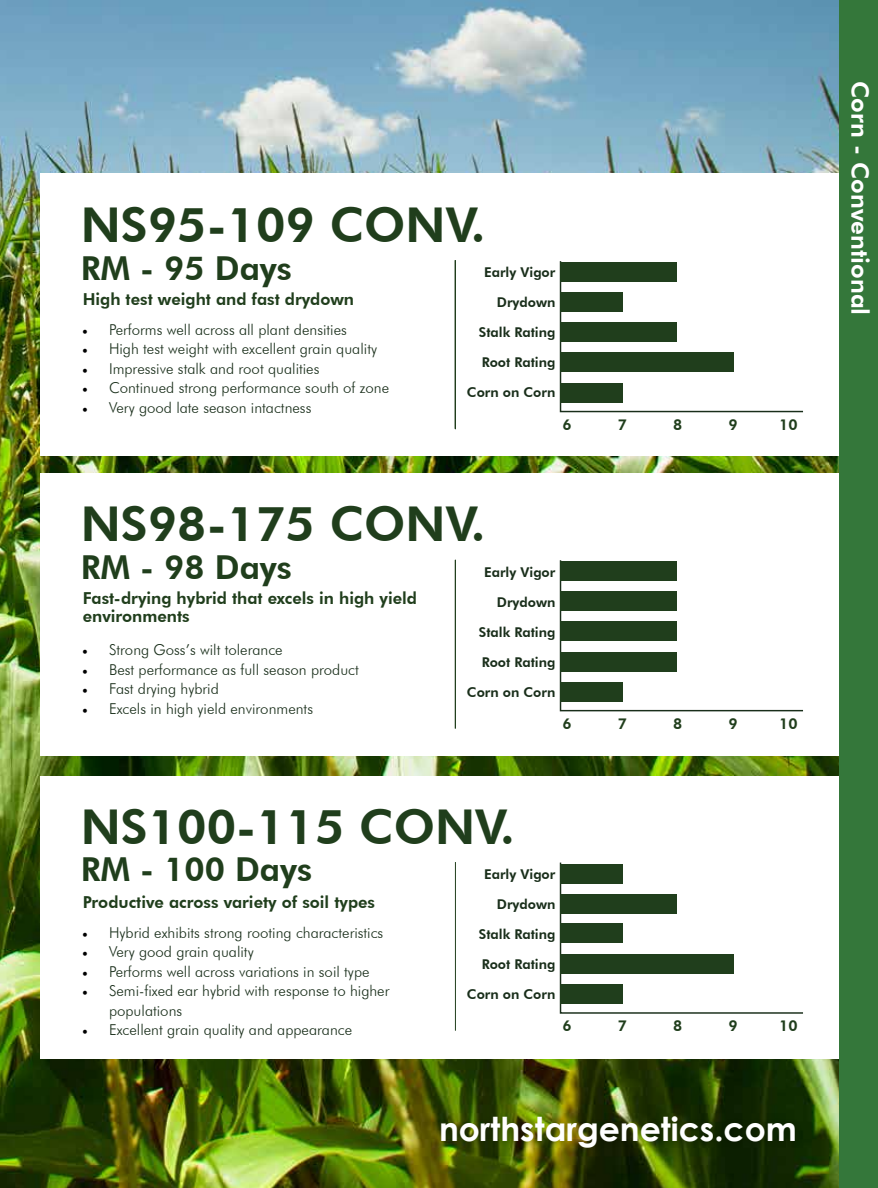
<style>
.page{position:relative;width:878px;height:1188px;background:#fff}
.page>*{position:absolute;margin:0;border:0;box-sizing:border-box;transform-origin:0 0}
.t1{font:800 48px "Futura BT";color:#203e1c}
.t2{font:800 33px "Futura BT";color:#203e1c}
.t3{font:700 33px "Century Gothic";color:#fff}
.t4{font:800 24px "Futura BT";color:#fff}
.t5{font:800 16.5px/18px "Futura BT";color:#203e1c}
.t6{font:300 15px/19.5px "Futura BT";color:#192e1a}
.t7{font:800 15px "Futura BT";color:#203e1c}
.t8{font:800 13.5px "Futura BT";color:#192e1a}
.s1{font-family:"Minion Pro";font-weight:400;color:#000}
</style>
<div class="page">
<img style="left:0;top:0;width:839px;height:1188px">
<div style="left:40px;top:174px;width:827px;height:282px;background:#fff"></div>
<div style="left:40px;top:473px;width:827px;height:283px;background:#fff"></div>
<hr style="left:455px;top:560px;width:1px;height:169px;background:#203e1c">
<div style="left:40px;top:776px;width:827px;height:283px;background:#fff"></div>
<div style="left:839px;top:0;width:39px;height:1188px;background:#34773a"></div>
<hr style="left:455px;top:260px;width:1px;height:169px;background:#203e1c">
<svg style="left:559px;top:261px;width:244px;height:152px"></svg>
<div style="left:560px;top:263px;width:117px;height:19px;background:#203e1c"></div>
<div style="left:560px;top:292px;width:63px;height:20px;background:#203e1c"></div>
<div style="left:560px;top:322px;width:117px;height:19px;background:#203e1c"></div>
<div style="left:560px;top:353px;width:173px;height:19px;background:#203e1c"></div>
<div style="left:560px;top:383px;width:63px;height:19px;background:#203e1c"></div>
<svg style="left:559px;top:560px;width:244px;height:152px"></svg>
<div style="left:560px;top:562px;width:117px;height:19px;background:#203e1c"></div>
<div style="left:560px;top:591px;width:117px;height:20px;background:#203e1c"></div>
<div style="left:560px;top:621px;width:117px;height:20px;background:#203e1c"></div>
<div style="left:560px;top:652px;width:117px;height:19px;background:#203e1c"></div>
<div style="left:560px;top:682px;width:63px;height:19px;background:#203e1c"></div>
<svg style="left:559px;top:862px;width:244px;height:152px"></svg>
<div style="left:560px;top:864px;width:63px;height:19px;background:#203e1c"></div>
<div style="left:560px;top:894px;width:117px;height:19px;background:#203e1c"></div>
<div style="left:560px;top:924px;width:63px;height:19px;background:#203e1c"></div>
<div style="left:560px;top:954px;width:173px;height:20px;background:#203e1c"></div>
<div style="left:560px;top:984px;width:63px;height:20px;background:#203e1c"></div>
<hr style="left:455px;top:862px;width:1px;height:169px;background:#203e1c">
<div style="left:435px;top:1111px;width:367px;height:45px;background:#000;opacity:.25"></div>
<h1 class="t1" style="left:81px;top:196px;width:406px">NS95-109 CONV.</h1>
<h2 class="t2" style="left:81px;top:248px;width:212px">RM - 95 Days</h2>
<p class="t6" style="left:82px;top:319px;width:266px"><span class="s1">•</span> Performs well across all plant densities</p>
<p class="t6" style="left:82px;top:339px;width:296px"><span class="s1">•</span> High test weight with excellent grain quality</p>
<p class="t6" style="left:82px;top:358px;width:239px"><span class="s1">•</span> Impressive stalk and root qualities</p>
<p class="t6" style="left:82px;top:378px;width:308px"><span class="s1">•</span> Continued strong performance south of zone</p>
<p class="t6" style="left:82px;top:397px;width:231px"><span class="s1">•</span> Very good late season intactness</p>
<p class="t8" style="left:484px;top:264px;width:73px">Early Vigor</p>
<p class="t8" style="left:497px;top:294px;width:60px">Drydown</p>
<p class="t8" style="left:479px;top:324px;width:78px">Stalk Rating</p>
<p class="t8" style="left:481px;top:354px;width:75px">Root Rating</p>
<p class="t8" style="left:467px;top:384px;width:90px">Corn on Corn</p>
<p class="t5" style="left:83px;top:290px;width:273px">High test weight and fast drydown</p>
<p class="t7" style="left:562px;top:415px;width:11px">6</p>
<p class="t7" style="left:618px;top:415px;width:11px">7</p>
<p class="t7" style="left:673px;top:415px;width:11px">8</p>
<p class="t7" style="left:728px;top:415px;width:11px">9</p>
<p class="t7" style="left:779px;top:415px;width:20px">10</p>
<h1 class="t1" style="left:81px;top:495px;width:406px">NS98-175 CONV.</h1>
<h2 class="t2" style="left:81px;top:547px;width:212px">RM - 98 Days</h2>
<p class="t8" style="left:484px;top:564px;width:73px">Early Vigor</p>
<p class="t8" style="left:497px;top:594px;width:60px">Drydown</p>
<p class="t8" style="left:479px;top:624px;width:78px">Stalk Rating</p>
<p class="t8" style="left:481px;top:654px;width:75px">Root Rating</p>
<p class="t8" style="left:467px;top:684px;width:90px">Corn on Corn</p>
<p class="t5" style="left:83px;top:589px;width:336px">Fast-drying hybrid that excels in high yield environments</p>
<p class="t6" style="left:82px;top:640px;width:202px"><span class="s1">•</span> Strong Goss’s wilt tolerance</p>
<p class="t6" style="left:82px;top:659px;width:278px"><span class="s1">•</span> Best performance as full season product</p>
<p class="t6" style="left:82px;top:679px;width:138px"><span class="s1">•</span> Fast drying hybrid</p>
<p class="t6" style="left:82px;top:698px;width:232px"><span class="s1">•</span> Excels in high yield environments</p>
<p class="t7" style="left:562px;top:715px;width:11px">6</p>
<p class="t7" style="left:618px;top:715px;width:11px">7</p>
<p class="t7" style="left:673px;top:715px;width:11px">8</p>
<p class="t7" style="left:728px;top:715px;width:11px">9</p>
<p class="t7" style="left:779px;top:715px;width:20px">10</p>
<h1 class="t1" style="left:81px;top:798px;width:435px">NS100-115 CONV.</h1>
<h2 class="t2" style="left:81px;top:850px;width:233px">RM - 100 Days</h2>
<p class="t6" style="left:82px;top:923px;width:303px"><span class="s1">•</span> Hybrid exhibits strong rooting characteristics</p>
<p class="t6" style="left:82px;top:942px;width:173px"><span class="s1">•</span> Very good grain quality</p>
<p class="t6" style="left:82px;top:962px;width:289px"><span class="s1">•</span> Performs well across variations in soil type</p>
<p class="t6" style="left:109px;top:981px;width:282px;text-indent:-27px"><span class="s1">•</span> Semi-fixed ear hybrid with response to higher populations</p>
<p class="t6" style="left:82px;top:1020px;width:272px"><span class="s1">•</span> Excellent grain quality and appearance</p>
<p class="t8" style="left:484px;top:866px;width:73px">Early Vigor</p>
<p class="t8" style="left:497px;top:896px;width:60px">Drydown</p>
<p class="t8" style="left:479px;top:926px;width:78px">Stalk Rating</p>
<p class="t8" style="left:481px;top:956px;width:75px">Root Rating</p>
<p class="t8" style="left:467px;top:986px;width:90px">Corn on Corn</p>
<p class="t5" style="left:83px;top:893px;width:294px">Productive across variety of soil types</p>
<p class="t7" style="left:562px;top:1017px;width:11px">6</p>
<p class="t7" style="left:618px;top:1017px;width:11px">7</p>
<p class="t7" style="left:673px;top:1017px;width:11px">8</p>
<p class="t7" style="left:728px;top:1017px;width:11px">9</p>
<p class="t7" style="left:779px;top:1017px;width:20px">10</p>
<h2 class="t3" style="left:439px;top:1104px;width:359px">northstargenetics.com</h2>
<h3 class="t4" style="left:874px;top:81px;width:235px;rotate:90deg">Corn - Conventional</h3>
</div>
